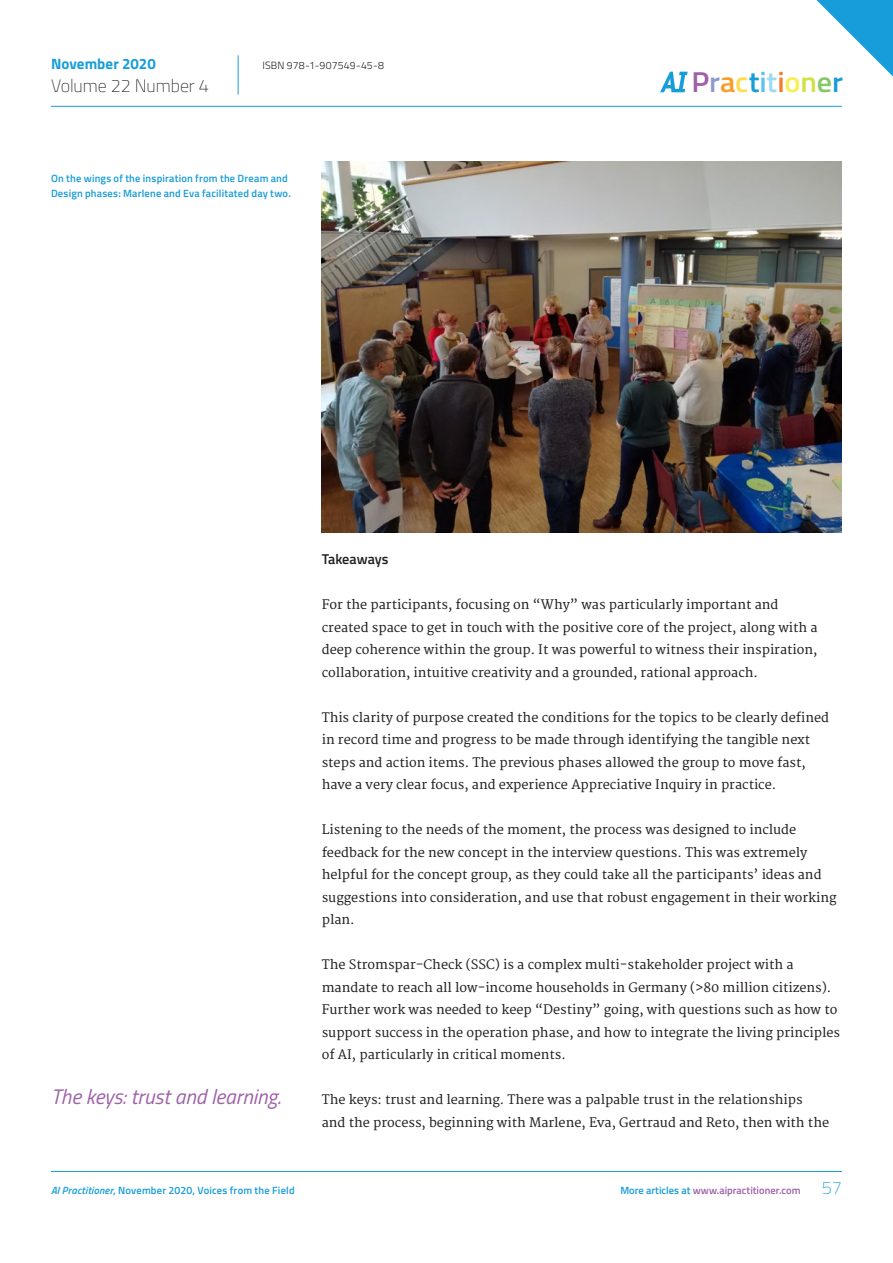
<style>
.page{position:relative;width:893px;height:1263px;background:#fff}
.page>*{position:absolute;margin:0;border:0;box-sizing:border-box;transform-origin:0 0}
.t1{font:600 28.8px "Titillium Web";letter-spacing:-.005em;color:#179dd9;scale:1.05 1}
.t2{font:italic 21px "Titillium Web";color:#9e61a8}
.t3{font:100 18px "Titillium Web";letter-spacing:-.005em;color:#231f20}
.t4{font:700 15px "Titillium Web";color:#179dd9}
.t5{font:600 14.25px "Titillium Web";letter-spacing:-.005em;color:#231f20}
.t6{font:12.75px/22.5px "Merriweather";color:#231f20}
.t7{font:600 10.5px/15px "Titillium Web";letter-spacing:.02em;color:#179dd9}
.t8{font:600 10.5px "Titillium Web";color:#9e61a8}
.t9{font:300 10.5px "Titillium Web";letter-spacing:.015em;color:#231f20}
.s1{color:#9e61a8}
.s2{color:#8d9acd}
.s3{color:#f89c28}
.s4{color:#ffdc51}
.s5{color:#5bc3ef}
.s6{color:#9edbf0}
.s7{color:#f47d2c}
.s8{color:#f8f050}
.s9{color:#d4df45}
.s10{color:#87c765}
.s11{font-style:italic}
.s12{color:#179dd9}
.s13{font-weight:100;font-size:18px;color:#179dd9}
</style>
<div class="page">
<hr style="left:51px;top:106px;width:791px;height:1px;background:#179dd9">
<hr style="left:51px;top:1171px;width:791px;height:1px;background:#179dd9">
<svg style="left:816px;top:0;width:77px;height:77px"></svg>
<svg style="left:660px;top:71px;width:28px;height:21px"></svg>
<hr style="left:238px;top:55px;width:1px;height:40px;background:#179dd9">
<img style="left:322px;top:162px;width:520px;height:371px">
<p class="t4" style="left:51px;top:53px;width:106px">November 2020</p>
<p class="t9" style="left:262px;top:58px;width:123px">ISBN 978-1-907549-45-8</p>
<h3 class="t3" style="left:51px;top:73px;width:159px">Volume 22 Number 4</h3>
<p class="t7" style="left:51px;top:170px;width:241px">On the wings of the inspiration from the Dream and<br>Design phases: Marlene and Eva facilitated day two.</p>
<h1 class="t1" style="left:691px;top:60px;width:146px"><span class="s1">P</span><span class="s2">r</span><span class="s3">a</span><span class="s4">c</span>t<span class="s5">i</span><span class="s6">t</span><span class="s7">i</span><span class="s8">o</span><span class="s9">n</span><span class="s10">e</span>r</h1>
<h2 class="t2" style="left:51px;top:1082px;width:231px">The keys: trust and learning.</h2>
<p class="t7" style="left:51px;top:1183px;width:245px"><span class="s11">AI Practitioner</span>, November 2020, Voices from the Field</p>
<p class="t5" style="left:322px;top:549px;width:68px">Takeaways</p>
<p class="t6" style="left:322px;top:594px;width:497px">For the participants, focusing on “Why” was particularly important and created space to get in touch with the positive core of the project, along with a deep coherence within the group. It was powerful to witness their inspiration, collaboration, intuitive creativity and a grounded, rational approach.</p>
<p class="t6" style="left:322px;top:707px;width:509px">This clarity of purpose created the conditions for the topics to be clearly defined in record time and progress to be made through identifying the tangible next steps and action items. The previous phases allowed the group to move fast, have a very clear focus, and experience Appreciative Inquiry in practice.</p>
<p class="t6" style="left:322px;top:819px;width:516px">Listening to the needs of the moment, the process was designed to include feedback for the new concept in the interview questions. This was extremely helpful for the concept group, as they could take all the participants’ ideas and suggestions into consideration, and use that robust engagement in their working plan.</p>
<p class="t6" style="left:322px;top:954px;width:520px">The Stromspar-Check (SSC) is a complex multi-stakeholder project with a mandate to reach all low-income households in Germany (&gt;80 million citizens).<br>Further work was needed to keep “Destiny” going, with questions such as how to support success in the operation phase, and how to integrate the living principles of AI, particularly in critical moments.</p>
<p class="t6" style="left:322px;top:1089px;width:509px">The keys: trust and learning. There was a palpable trust in the relationships and the process, beginning with Marlene, Eva, Gertraud and Reto, then with the</p>
<p class="t8" style="left:620px;top:1183px;width:223px"><span class="s12">More articles at</span> www.aipractitioner.com <span class="s13">57</span></p>
</div>
